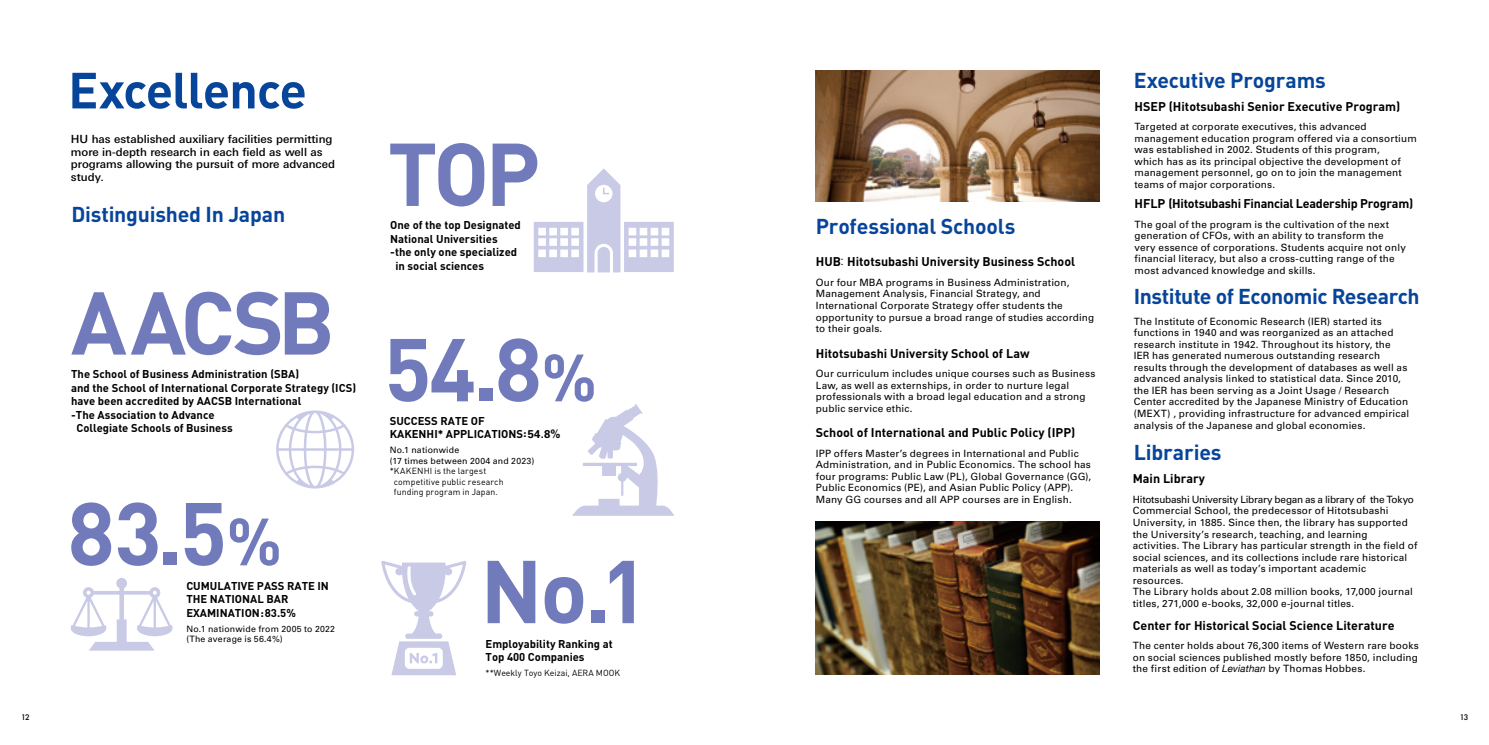
<style>
.page{position:relative;width:1489px;height:745px;background:#fff}
.page>*{position:absolute;margin:0;border:0;box-sizing:border-box;transform-origin:0 0}
.t1{font:87.5px "DINT Bold";letter-spacing:-.035em;color:#717bbb}
.t2{font:65.62px "DINT Bold";color:#717bbb}
.t3{font:50px "DINT Bold";letter-spacing:-.02em;color:#07459b}
.t4{font:21.25px "DINT Bold";letter-spacing:-.01em;color:#07459b}
.t5{font:12.5px "DINT Bold";color:#000}
.t6{font:12.5px "DINT Bold";letter-spacing:-.02em;color:#000}
.t7{font:11.25px/13.5px "DINT Bold";color:#000}
.t8{font:500 11.25px/12.4px "Univers Next Pro";color:#000}
.t9{font:10px/11.5px "Univers LT Std";letter-spacing:.015em;color:#000}
.t10{font:8.75px/10.5px "DINT";letter-spacing:.01em;color:#000}
.t11{font:8.75px/10.5px "Univers LT Std";letter-spacing:.025em;color:#000}
.t12{font:500 7.5px "Futura";color:#000}
.s1{font-size:65.62px}
.s2{font-family:"Univers LT Std";font-weight:700}
.s3{font-family:"Koz Min Pr 6 N"}
.s4{font-family:"Helvetica Neue";font-style:italic}
</style>
<div class="page">
<img style="left:815px;top:71px;width:284px;height:130px">
<img style="left:815px;top:521px;width:284px;height:152px">
<svg style="left:70px;top:578px;width:103px;height:72px"></svg>
<svg style="left:276px;top:410px;width:78px;height:78px"></svg>
<svg style="left:573px;top:404px;width:101px;height:111px"></svg>
<svg style="left:381px;top:561px;width:85px;height:113px"></svg>
<svg style="left:533px;top:168px;width:140px;height:104px"></svg>
<h3 class="t3" style="left:68px;top:58px;width:240px">Excellence</h3>
<p class="t8" style="left:71px;top:133px;width:266px">HU has established auxiliary facilities permitting more in-depth research in each field as well as programs allowing the pursuit of more advanced study.</p>
<h3 class="t4" style="left:71px;top:200px;width:215px">Distinguished In Japan</h3>
<h1 class="t1" style="left:71px;top:265px;width:266px">AACSB</h1>
<p class="t7" style="left:71px;top:367px;width:229px">The School of Business Administration (SBA)</p>
<p class="t7" style="left:71px;top:380px;width:286px">and the School of International Corporate Strategy (ICS)</p>
<p class="t7" style="left:71px;top:394px;width:232px">have been accredited by AACSB International</p>
<p class="t7" style="left:71px;top:407px;width:145px">-The Association to Advance</p>
<p class="t7" style="left:76px;top:421px;width:158px">Collegiate Schools of Business</p>
<h1 class="t1" style="left:67px;top:476px;width:161px">83.5</h1>
<p class="t7" style="left:186px;top:578px;width:144px">CUMULATIVE PASS RATE IN</p>
<h2 class="t2" style="left:226px;top:498px;width:57px">%</h2>
<p class="t7" style="left:186px;top:591px;width:111px">THE NATIONAL BAR<br>EXAMINATION:83.5%</p>
<p class="t11" style="left:186px;top:623px;width:150px">No.1 nationwide from 2005 to 2022 (The average is 56.4%)</p>
<h1 class="t1" style="left:387px;top:117px;width:154px">TOP</h1>
<p class="t7" style="left:390px;top:217px;width:132px">One of the top Designated</p>
<p class="t7" style="left:390px;top:231px;width:109px">National Universities</p>
<p class="t7" style="left:390px;top:244px;width:128px">-the only one specialized</p>
<p class="t7" style="left:395px;top:258px;width:90px">in social sciences</p>
<h1 class="t1" style="left:384px;top:312px;width:214px">54.8<span class="s1">%</span></h1>
<p class="t7" style="left:389px;top:413px;width:172px">SUCCESS RATE OF<br>KAKENHI* APPLICATIONS:<span class="s2">54.8%</span></p>
<p class="t11" style="left:389px;top:444px;width:146px">No.1 nationwide<br>(17 times between 2004 and 2023)</p>
<p class="t10" style="left:394px;top:465px;width:111px;text-indent:-4px">*KAKENHI is the largest competitive public research funding program in Japan.</p>
<h1 class="t1" style="left:480px;top:534px;width:169px">No.1</h1>
<p class="t7" style="left:485px;top:636px;width:129px">Employability Ranking at<br>Top 400 Companies</p>
<p class="t10" style="left:485px;top:667px;width:136px">**Weekly Toyo Keizai, AERA MOOK</p>
<h3 class="t4" style="left:815px;top:212px;width:201px">Professional Schools</h3>
<p class="t5" style="left:815px;top:253px;width:261px">HUB<span class="s3">:</span> Hitotsubashi University Business School</p>
<p class="t9" style="left:815px;top:276px;width:280px">Our four MBA programs in Business Administration, Management Analysis, Financial Strategy, and International Corporate Strategy offer students the opportunity to pursue a broad range of studies according to their goals.</p>
<p class="t5" style="left:815px;top:344px;width:215px">Hitotsubashi University School of Law</p>
<p class="t9" style="left:815px;top:367px;width:281px">Our curriculum includes unique courses such as Business Law, as well as externships, in order to nurture legal professionals with a broad legal education and a strong public service ethic.</p>
<p class="t5" style="left:815px;top:424px;width:261px">School of International and Public Policy (IPP)</p>
<p class="t9" style="left:815px;top:447px;width:277px">IPP offers Master’s degrees in International and Public Administration, and in Public Economics. The school has four programs: Public Law (PL), Global Governance (GG), Public Economics (PE), and Asian Public Policy (APP).<br>Many GG courses and all APP courses are in English.</p>
<h3 class="t4" style="left:1133px;top:66px;width:194px">Executive Programs</h3>
<p class="t5" style="left:1134px;top:98px;width:267px">HSEP (Hitotsubashi Senior Executive Program)</p>
<p class="t9" style="left:1134px;top:121px;width:284px">Targeted at corporate executives, this advanced management education program offered via a consortium was established in 2002. Students of this program,<br>which has as its principal objective the development of management personnel, go on to join the management teams of major corporations.</p>
<p class="t6" style="left:1134px;top:195px;width:280px">HFLP (Hitotsubashi Financial Leadership Program)</p>
<p class="t9" style="left:1134px;top:218px;width:273px">The goal of the program is the cultivation of the next generation of CFOs, with an ability to transform the very essence of corporations. Students acquire not only financial literacy, but also a cross-cutting range of the most advanced knowledge and skills.</p>
<h3 class="t4" style="left:1133px;top:282px;width:287px">Institute of Economic Research</h3>
<p class="t9" style="left:1133px;top:315px;width:277px">The Institute of Economic Research (IER) started its functions in 1940 and was reorganized as an attached research institute in 1942. Throughout its history, the<br>IER has generated numerous outstanding research results through the development of databases as well as advanced analysis linked to statistical data. Since 2010, the IER has been serving as a Joint Usage / Research Center accredited by the Japanese Ministry of Education (MEXT) , providing infrastructure for advanced empirical analysis of the Japanese and global economies.</p>
<h3 class="t4" style="left:1133px;top:438px;width:89px">Libraries</h3>
<p class="t5" style="left:1132px;top:470px;width:74px">Main Library</p>
<p class="t9" style="left:1132px;top:493px;width:286px">Hitotsubashi University Library began as a library of the Tokyo Commercial School, the predecessor of Hitotsubashi University, in 1885. Since then, the library has supported the University’s research, teaching, and learning<br>activities. The Library has particular strength in the field of social sciences, and its collections include rare historical materials as well as today’s important academic resources.<br>The Library holds about 2.08 million books, 17,000 journal titles, 271,000 e-books, 32,000 e-journal titles.</p>
<p class="t5" style="left:1132px;top:616px;width:263px">Center for Historical Social Science Literature</p>
<p class="t9" style="left:1132px;top:639px;width:287px;text-align:justify">The center holds about 76,300 items of Western rare books on social sciences published mostly before 1850, including the first edition of <span class="s4">Leviathan</span> by Thomas Hobbes.</p>
<p class="t12" style="left:21px;top:711px;width:10px">12</p>
<p class="t12" style="left:1459px;top:711px;width:10px">13</p>
</div>
